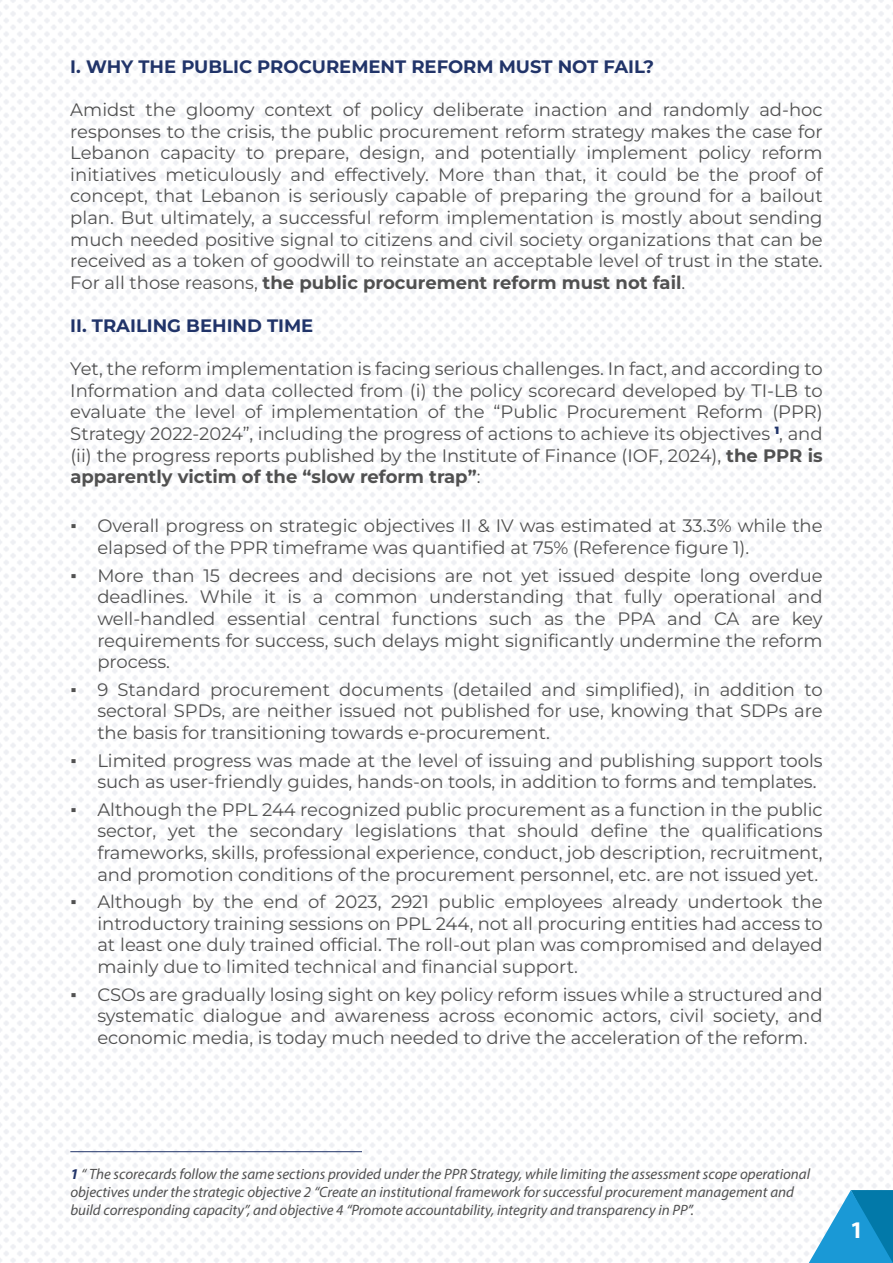
<style>
.page{position:relative;width:893px;height:1263px;background:#fff}
.page>*{position:absolute;margin:0;border:0;box-sizing:border-box;transform-origin:0 0}
.t1{font:700 24px "Myriad Pro";color:#fff}
.t2{font:18px/21.6px "Montserrat";color:#515151;text-align:justify}
.t3{font:700 18px "Montserrat";color:#213469}
.t4{font:italic 15px/18px "Myriad Pro";color:#515151}
.s1{font-weight:700}
.s2{font-family:"Times New Roman"}
.s3{font-weight:700;color:#213469}
</style>
<div class="page">
<hr style="left:70px;top:1151px;width:292px;height:1px;background:#213469">
<svg style="left:809px;top:1190px;width:84px;height:73px"></svg>
<p class="t3" style="left:70px;top:54px;width:585px">I. WHY THE PUBLIC PROCUREMENT REFORM MUST NOT FAIL?</p>
<p class="t2" style="left:70px;top:98px;width:754px">Amidst the gloomy context of policy deliberate inaction and randomly ad-hoc responses to the crisis, the public procurement reform strategy makes the case for Lebanon capacity to prepare, design, and potentially implement policy reform initiatives meticulously and effectively. More than that, it could be the proof of concept, that Lebanon is seriously capable of preparing the ground for a bailout plan. But ultimately, a successful reform implementation is mostly about sending much needed positive signal to citizens and civil society organizations that can be received as a token of goodwill to reinstate an acceptable level of trust in the state.<br>For all those reasons, <span class="s1">the public procurement reform must not fail</span>.</p>
<p class="t3" style="left:70px;top:314px;width:245px">II. TRAILING BEHIND TIME</p>
<p class="t2" style="left:70px;top:358px;width:754px">Yet, the reform implementation is facing serious challenges. In fact, and according to Information and data collected from (i) the policy scorecard developed by TI-LB to evaluate the level of implementation of the “Public Procurement Reform (PPR)<br>Strategy 2022-2024”, including the progress of actions to achieve its objectives <sup>1</sup>, and (ii) the progress reports published by the Institute of Finance (IOF, 2024), <span class="s1">the PPR is apparently victim of the “slow reform trap”</span>:</p>
<p class="t2" style="left:97px;top:515px;width:727px;text-indent:-27px"><span class="s2">▪</span> Overall progress on strategic objectives II &amp; IV was estimated at 33.3% while the elapsed of the PPR timeframe was quantified at 75% (Reference figure 1).</p>
<p class="t2" style="left:97px;top:564px;width:727px;text-indent:-27px"><span class="s2">▪</span> More than 15 decrees and decisions are not yet issued despite long overdue deadlines. While it is a common understanding that fully operational and well-handled essential central functions such as the PPA and CA are key requirements for success, such delays might significantly undermine the reform process.</p>
<p class="t2" style="left:97px;top:678px;width:727px;text-indent:-27px"><span class="s2">▪</span> 9 Standard procurement documents (detailed and simplified), in addition to sectoral SPDs, are neither issued not published for use, knowing that SDPs are the basis for transitioning towards e-procurement.</p>
<p class="t2" style="left:97px;top:749px;width:727px;text-indent:-27px"><span class="s2">▪</span> Limited progress was made at the level of issuing and publishing support tools such as user-friendly guides, hands-on tools, in addition to forms and templates.</p>
<p class="t2" style="left:97px;top:798px;width:727px;text-indent:-27px"><span class="s2">▪</span> Although the PPL 244 recognized public procurement as a function in the public sector, yet the secondary legislations that should define the qualifications frameworks, skills, professional experience, conduct, job description, recruitment, and promotion conditions of the procurement personnel, etc. are not issued yet.</p>
<p class="t2" style="left:97px;top:890px;width:727px;text-indent:-27px"><span class="s2">▪</span> Although by the end of 2023, 2921 public employees already undertook the introductory training sessions on PPL 244, not all procuring entities had access to at least one duly trained official. The roll-out plan was compromised and delayed mainly due to limited technical and financial support.</p>
<p class="t2" style="left:97px;top:983px;width:727px;text-indent:-27px"><span class="s2">▪</span> CSOs are gradually losing sight on key policy reform issues while a structured and systematic dialogue and awareness across economic actors, civil society, and economic media, is today much needed to drive the acceleration of the reform.</p>
<p class="t4" style="left:70px;top:1165px;width:741px"><span class="s3">1</span> “ The scorecards follow the same sections provided under the PPR Strategy, while limiting the assessment scope operational objectives under the strategic objective 2 “Create an institutional framework for successful procurement management and build corresponding capacity”, and objective 4 “Promote accountability, integrity and transparency in PP”.</p>
<h1 class="t1" style="left:850px;top:1214px;width:15px">1</h1>
</div>
